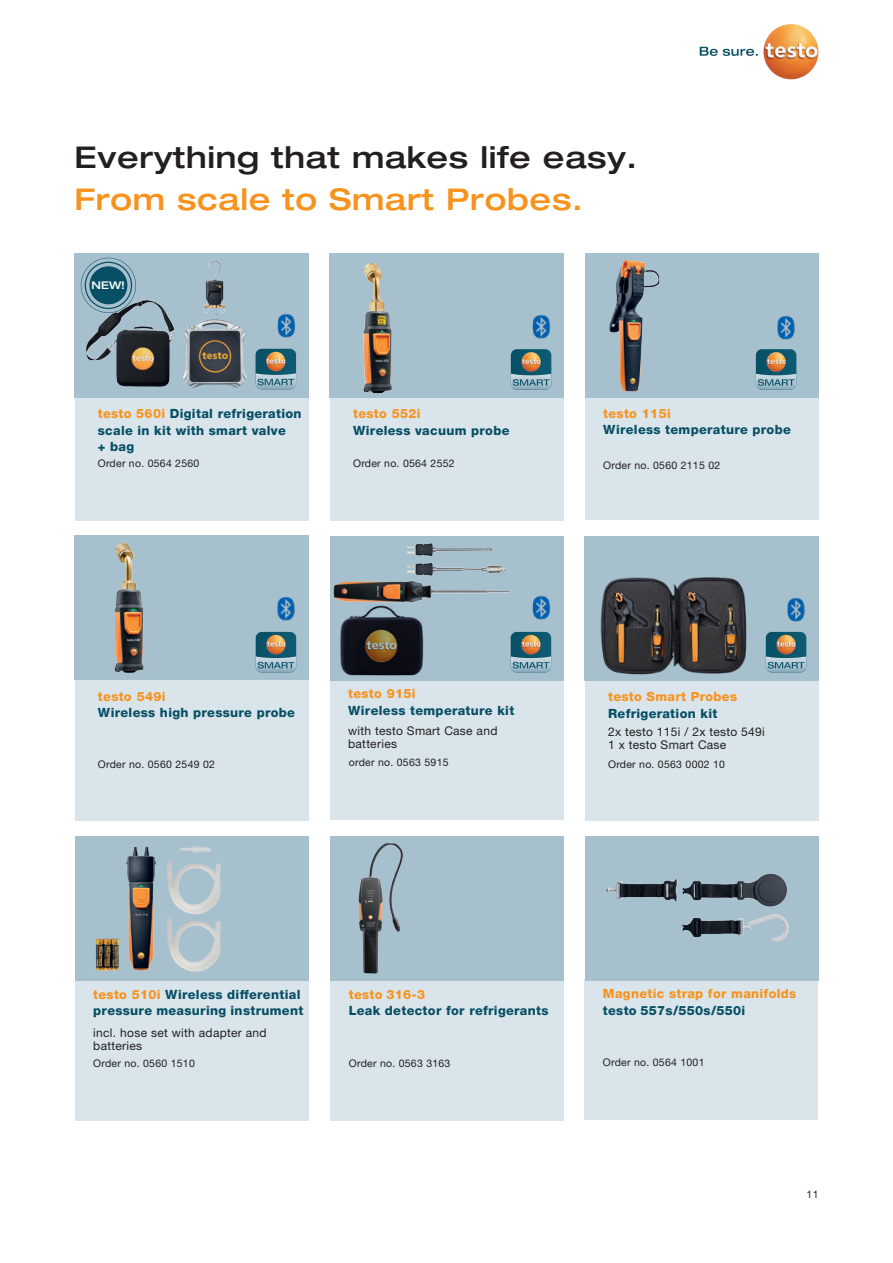
<style>
.page{position:relative;width:893px;height:1263px;background:#fff}
.page>*{position:absolute;margin:0;border:0;box-sizing:border-box;transform-origin:0 0}
.t1{font:500 expanded 30px "Helvetica Neue LTW1 G";letter-spacing:.025em;color:#231f20}
.t2{font:500 expanded 30px "Helvetica Neue LTW1 G";letter-spacing:.025em;color:#f7931d}
.t3{font:800 12.75px/16.5px "Helvetica Neue LTW1 G";letter-spacing:.025em;color:#074f64}
.t4{font:800 12.75px "Helvetica Neue LTW1 G";letter-spacing:.025em;color:#f7931d}
.t5{font:12px/13.5px "Helvetica Neue LTW1 G";letter-spacing:.025em;color:#231f20}
.t6{font:500 expanded 10.65px "Helvetica Neue LTW1 G";color:#fff}
.t7{font:10.5px "Helvetica Neue LTW1 G";letter-spacing:.025em;color:#231f20}
.s1{color:#f7931d}
</style>
<div class="page">
<div style="left:584px;top:979px;width:234px;height:141px;background:#d9e5eb"></div>
<div style="left:75px;top:980px;width:234px;height:140px;background:#d9e5eb"></div>
<div style="left:75px;top:836px;width:234px;height:144px;background:#a6c0ce"></div>
<div style="left:330px;top:980px;width:234px;height:140px;background:#d9e5eb"></div>
<div style="left:330px;top:836px;width:234px;height:144px;background:#a6c0ce"></div>
<img style="left:370px;top:843px;width:16px;height:23px">
<div style="left:585px;top:680px;width:234px;height:141px;background:#d9e5eb"></div>
<div style="left:585px;top:536px;width:234px;height:144px;background:#a6c0ce"></div>
<svg style="left:766px;top:632px;width:40px;height:40px"></svg>
<img style="left:787px;top:597px;width:18px;height:25px">
<img style="left:587px;top:577px;width:176px;height:104px">
<svg style="left:700px;top:47px;width:58px;height:9px"></svg>
<img style="left:763px;top:24px;width:56px;height:55px;border-radius:28px">
<div style="left:75px;top:397px;width:233px;height:124px;background:#d9e5eb"></div>
<div style="left:74px;top:254px;width:234px;height:144px;background:#a6c0ce"></div>
<svg style="left:256px;top:349px;width:40px;height:40px"></svg>
<img style="left:277px;top:313px;width:18px;height:25px">
<div style="left:585px;top:397px;width:234px;height:123px;background:#d9e5eb"></div>
<div style="left:330px;top:397px;width:234px;height:124px;background:#d9e5eb"></div>
<div style="left:330px;top:254px;width:234px;height:144px;background:#a6c0ce"></div>
<img style="left:363px;top:263px;width:29px;height:130px">
<div style="left:585px;top:254px;width:234px;height:144px;background:#a6c0ce"></div>
<img style="left:610px;top:260px;width:49px;height:131px">
<svg style="left:511px;top:349px;width:40px;height:41px"></svg>
<img style="left:532px;top:314px;width:18px;height:25px">
<svg style="left:756px;top:349px;width:40px;height:41px"></svg>
<img style="left:777px;top:315px;width:18px;height:25px">
<div style="left:330px;top:680px;width:233px;height:140px;background:#d9e5eb"></div>
<div style="left:75px;top:679px;width:234px;height:142px;background:#d9e5eb"></div>
<div style="left:75px;top:536px;width:234px;height:144px;background:#a6c0ce"></div>
<div style="left:330px;top:536px;width:233px;height:144px;background:#a6c0ce"></div>
<svg style="left:256px;top:632px;width:40px;height:40px"></svg>
<img style="left:277px;top:596px;width:18px;height:25px">
<img style="left:115px;top:543px;width:29px;height:130px">
<svg style="left:511px;top:632px;width:40px;height:40px"></svg>
<img style="left:532px;top:595px;width:18px;height:25px">
<img style="left:407px;top:563px;width:98px;height:12px">
<img style="left:407px;top:543px;width:85px;height:13px">
<img style="left:334px;top:581px;width:85px;height:21px">
<img style="left:340px;top:605px;width:84px;height:71px">
<div style="left:585px;top:836px;width:234px;height:144px;background:#a6c0ce"></div>
<img style="left:683px;top:873px;width:87px;height:15px">
<img style="left:86px;top:300px;width:89px;height:87px">
<img style="left:204px;top:261px;width:15px;height:44px">
<img style="left:183px;top:319px;width:64px;height:69px">
<img style="left:95px;top:846px;width:126px;height:126px">
<svg style="left:81px;top:258px;width:55px;height:55px"></svg>
<h1 class="t1" style="left:74px;top:138px;width:564px">Everything that makes life easy.</h1>
<h1 class="t2" style="left:74px;top:180px;width:510px">From scale to Smart Probes.</h1>
<p class="t6" style="left:92px;top:279px;width:35px">NEW!</p>
<p class="t4" style="left:603px;top:405px;width:69px">testo 115i</p>
<p class="t3" style="left:603px;top:421px;width:189px">Wireless temperature probe</p>
<p class="t3" style="left:98px;top:405px;width:205px"><span class="s1">testo 560i</span> Digital refrigeration scale in kit with smart valve<br>+ bag</p>
<p class="t4" style="left:353px;top:406px;width:69px">testo 552i</p>
<p class="t3" style="left:353px;top:422px;width:158px">Wireless vacuum probe</p>
<p class="t7" style="left:353px;top:457px;width:103px">Order no. 0564 2552</p>
<p class="t7" style="left:603px;top:459px;width:119px">Order no. 0560 2115 02</p>
<p class="t7" style="left:98px;top:457px;width:103px">Order no. 0564 2560</p>
<p class="t4" style="left:98px;top:689px;width:69px">testo 549i</p>
<p class="t3" style="left:98px;top:705px;width:199px">Wireless high pressure probe</p>
<p class="t4" style="left:348px;top:686px;width:69px">testo 915i</p>
<p class="t3" style="left:348px;top:702px;width:168px">Wireless temperature kit</p>
<p class="t5" style="left:348px;top:724px;width:151px">with testo Smart Case and batteries</p>
<p class="t4" style="left:608px;top:689px;width:131px">testo Smart Probes</p>
<p class="t3" style="left:608px;top:705px;width:111px">Refrigeration kit</p>
<p class="t5" style="left:608px;top:725px;width:158px">2x testo 115i / 2x testo 549i<br>1 x testo Smart Case</p>
<p class="t7" style="left:98px;top:757px;width:119px">Order no. 0560 2549 02</p>
<p class="t7" style="left:349px;top:756px;width:101px">order no. 0563 5915</p>
<p class="t7" style="left:608px;top:757px;width:119px">Order no. 0563 0002 10</p>
<p class="t3" style="left:93px;top:986px;width:212px"><span class="s1">testo 510i</span> Wireless differential pressure measuring instrument</p>
<p class="t4" style="left:349px;top:986px;width:78px">testo 316-3</p>
<p class="t3" style="left:349px;top:1002px;width:201px">Leak detector for refrigerants</p>
<p class="t5" style="left:93px;top:1025px;width:175px">incl. hose set with adapter and batteries</p>
<p class="t7" style="left:93px;top:1056px;width:103px">Order no. 0560 1510</p>
<p class="t7" style="left:349px;top:1056px;width:103px">Order no. 0563 3163</p>
<p class="t4" style="left:603px;top:986px;width:195px">Magnetic strap for manifolds</p>
<p class="t3" style="left:603px;top:1002px;width:144px">testo 557s/550s/550i</p>
<p class="t7" style="left:603px;top:1056px;width:103px">Order no. 0564 1001</p>
<p class="t7" style="left:807px;top:1188px;width:13px">11</p>
</div>
